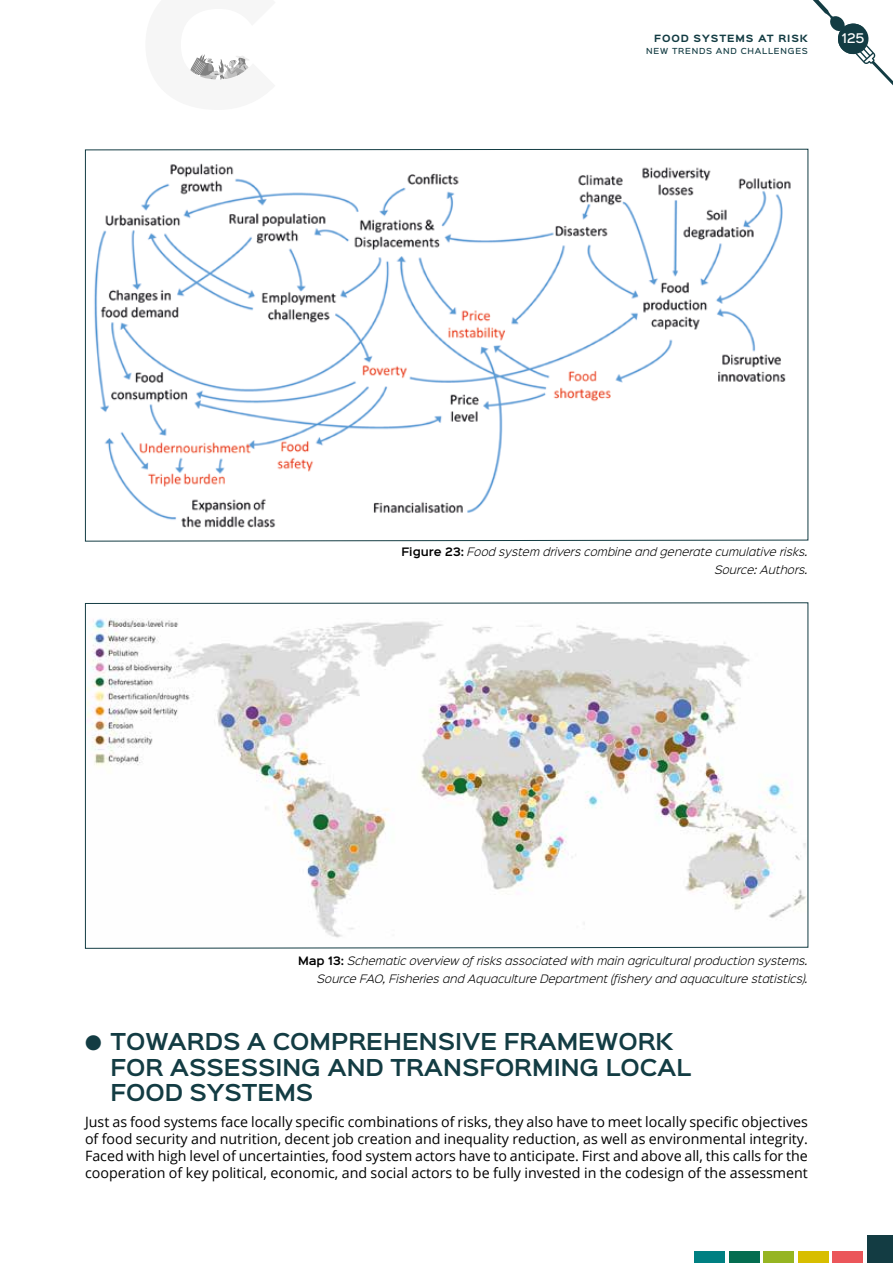
<style>
.page{position:relative;width:893px;height:1263px;background:#fff}
.page>*{position:absolute;margin:0;border:0;box-sizing:border-box;transform-origin:0 0}
.t1{font:600 21px/25.2px "Sinkin Sans 600";color:#133c43}
.t2{font:14.25px/17.2px "Open Sans";color:#000;text-align:justify}
.t3{font:500 12px "Sinkin Sans 500";color:#fff}
.t4{font:italic 300 10.5px/17.7px "Sinkin Sans 300";color:#000;text-align:right}
.t5{font:700 9px "Sinkin Sans 700";letter-spacing:.1em;color:#133c43}
.t6{font:500 7.5px "Sinkin Sans 500";letter-spacing:.1em;color:#133c43}
.s1{font-family:"Sinkin Sans 600";font-weight:600;font-style:normal}
</style>
<div class="page">
<svg style="left:190px;top:54px;width:59px;height:26px"></svg>
<svg style="left:85px;top:148px;width:724px;height:394px"></svg>
<svg style="left:85px;top:602px;width:724px;height:347px"></svg>
<svg style="left:813px;top:0;width:80px;height:86px"></svg>
<div style="left:695px;top:1251px;width:30px;height:12px;background:#008082"></div>
<div style="left:729px;top:1251px;width:30px;height:12px;background:#046d50"></div>
<div style="left:764px;top:1251px;width:30px;height:12px;background:#96b522"></div>
<div style="left:798px;top:1251px;width:30px;height:12px;background:#d8be00"></div>
<div style="left:833px;top:1251px;width:30px;height:12px;background:#eb565a"></div>
<div style="left:867px;top:1235px;width:26px;height:28px;background:#133c43"></div>
<p class="t5" style="left:654px;top:33px;width:155px">FOOD SYSTEMS AT RISK</p>
<p class="t6" style="left:646px;top:44px;width:163px">NEW TRENDS AND CHALLENGES</p>
<p class="t3" style="left:842px;top:28px;width:24px">125</p>
<p class="t4" style="left:401px;top:542px;width:408px"><span class="s1">Figure 23:</span> Food system drivers combine and generate cumulative risks.<br>Source: Authors.</p>
<p class="t4" style="left:298px;top:951px;width:511px"><span class="s1">Map 13:</span> Schematic overview of risks associated with main agricultural production systems.<br>Source FAO, Fisheries and Aquaculture Department (fishery and aquaculture statistics).</p>
<h1 class="t1" style="left:111px;top:1028px;width:582px;text-indent:-25px">● TOWARDS A COMPREHENSIVE FRAMEWORK<br>FOR ASSESSING AND TRANSFORMING LOCAL<br>FOOD SYSTEMS</h1>
<p class="t2" style="left:85px;top:1112px;width:724px">Just as food systems face locally specific combinations of risks, they also have to meet locally specific objectives of food security and nutrition, decent job creation and inequality reduction, as well as environmental integrity.<br>Faced with high level of uncertainties, food system actors have to anticipate. First and above all, this calls for the cooperation of key political, economic, and social actors to be fully invested in the codesign of the assessment</p>
</div>
